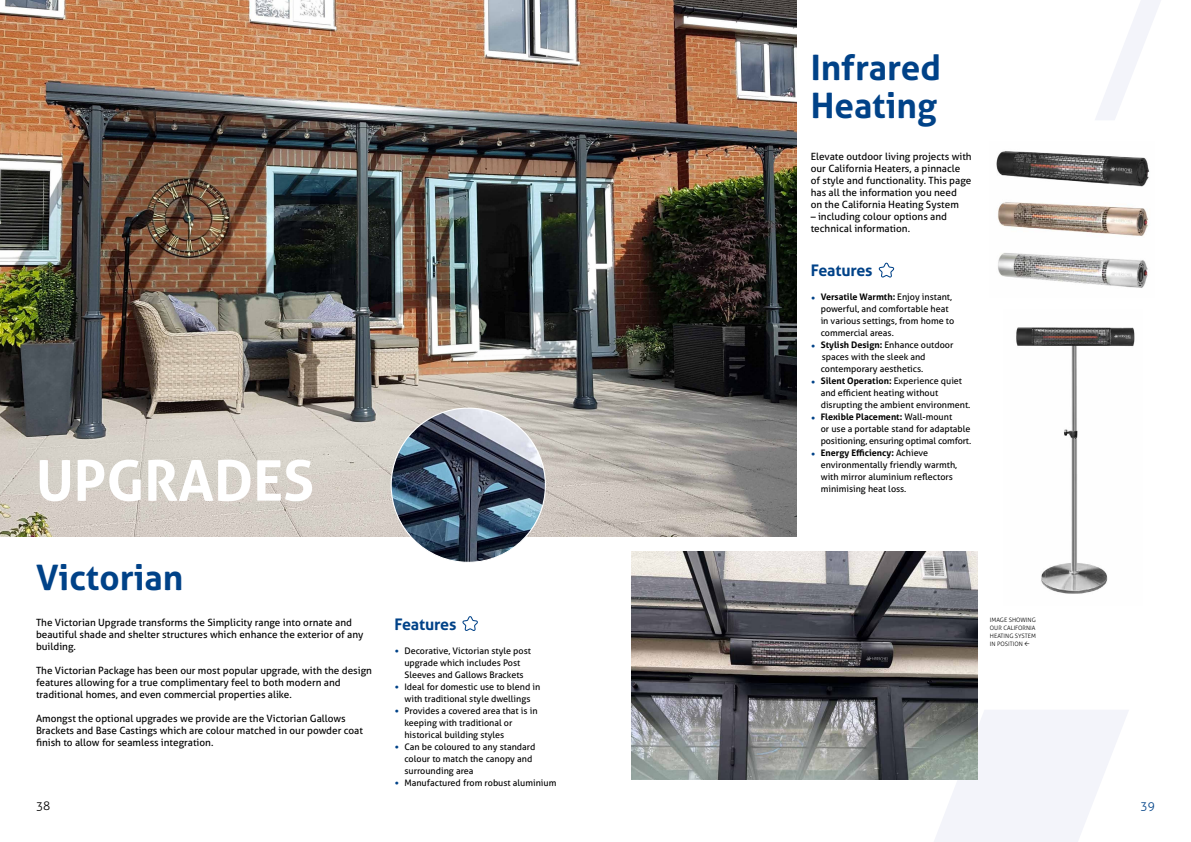
<style>
.page{position:relative;width:1191px;height:842px;background:#fff}
.page>*{position:absolute;margin:0;border:0;box-sizing:border-box;transform-origin:0 0}
.t1{font:700 56.1px "Aller";color:#fff}
.t2{font:700 35px/38px "Aller";color:#004288}
.t3{font:700 16px "Aller";letter-spacing:-.01em;color:#004288}
.t4{font:300 12px "Aller";color:#000}
.t5{font:300 12px "Aller";color:#004288}
.t6{font:10px/12px "Aller";color:#000}
.t7{font:9px/12px "Aller";color:#000}
.t8{font:300 6px/8px "Aller";color:#000;text-align:justify}
.s1{font-weight:300;font-size:13px;color:#004288}
.s2{font-weight:700}
</style>
<div class="page">
<svg style="left:934px;top:710px;width:195px;height:132px"></svg>
<img style="left:0;top:0;width:796px;height:536px">
<img style="left:631px;top:551px;width:346px;height:229px">
<svg style="left:1095px;top:0;width:66px;height:120px"></svg>
<svg style="left:462px;top:616px;width:16px;height:15px"></svg>
<svg style="left:878px;top:263px;width:16px;height:15px"></svg>
<img style="left:391px;top:408px;width:154px;height:154px;border-radius:77px">
<img style="left:996px;top:151px;width:154px;height:36px">
<img style="left:997px;top:202px;width:151px;height:34px">
<img style="left:998px;top:253px;width:150px;height:35px">
<img style="left:1016px;top:327px;width:119px;height:267px">
<h2 class="t2" style="left:810px;top:48px;width:132px">Infrared<br>Heating</h2>
<p class="t6" style="left:810px;top:150px;width:162px">Elevate outdoor living projects with our California Heaters, a pinnacle of style and functionality. This page has all the information you need<br>on the California Heating System</p>
<p class="t6" style="left:810px;top:210px;width:138px">– including colour options and technical information.</p>
<h1 class="t1" style="left:36px;top:446px;width:279px">UPGRADES</h1>
<h2 class="t2" style="left:36px;top:558px;width:149px">Victorian</h2>
<p class="t6" style="left:36px;top:617px;width:329px">The Victorian Upgrade transforms the Simplicity range into ornate and beautiful shade and shelter structures which enhance the exterior of any building.</p>
<p class="t6" style="left:36px;top:665px;width:337px">The Victorian Package has been our most popular upgrade, with the design features allowing for a true complimentary feel to both modern and traditional homes, and even commercial properties alike.</p>
<p class="t6" style="left:36px;top:713px;width:328px">Amongst the optional upgrades we provide are the Victorian Gallows<br>Brackets and Base Castings which are colour matched in our powder coat finish to allow for seamless integration.</p>
<h3 class="t3" style="left:394px;top:614px;width:63px">Features</h3>
<p class="t7" style="left:394px;top:645px;width:138px;text-align:center"><span class="s1">•</span> Decorative, Victorian style post upgrade which includes Post<br>Sleeves and Gallows Brackets</p>
<p class="t7" style="left:394px;top:681px;width:147px;text-align:center"><span class="s1">•</span> Ideal for domestic use to blend in with traditional style dwellings</p>
<p class="t7" style="left:404px;top:705px;width:135px;text-indent:-10px"><span class="s1">•</span> Provides a covered area that is in keeping with traditional or historical building styles</p>
<p class="t7" style="left:404px;top:741px;width:132px;text-indent:-10px"><span class="s1">•</span> Can be coloured to any standard colour to match the canopy and surrounding area</p>
<p class="t7" style="left:394px;top:777px;width:163px"><span class="s1">•</span> Manufactured from robust aluminium</p>
<h3 class="t3" style="left:810px;top:261px;width:63px">Features</h3>
<p class="t7" style="left:820px;top:291px;width:135px;text-indent:-10px"><span class="s1">•</span> <span class="s2">Versatile Warmth:</span> Enjoy instant, powerful, and comfortable heat in various settings, from home to commercial areas.</p>
<p class="t7" style="left:820px;top:339px;width:134px;text-indent:-10px"><span class="s1">•</span> <span class="s2">Stylish Design:</span> Enhance outdoor spaces with the sleek and contemporary aesthetics.</p>
<p class="t7" style="left:820px;top:375px;width:151px;text-indent:-10px"><span class="s1">•</span> <span class="s2">Silent Operation:</span> Experience quiet and efficient heating without disrupting the ambient environment.</p>
<p class="t7" style="left:820px;top:411px;width:152px;text-indent:-10px"><span class="s1">•</span> <span class="s2">Flexible Placement:</span> Wall-mount<br>or use a portable stand for adaptable positioning, ensuring optimal comfort.</p>
<p class="t7" style="left:820px;top:447px;width:138px;text-indent:-10px"><span class="s1">•</span> <span class="s2">Energy Efficiency:</span> Achieve environmentally friendly warmth, with mirror aluminium reflectors minimising heat loss.</p>
<p class="t8" style="left:990px;top:616px;width:47px">IMAGE SHOWING OUR CALIFORNIA HEATING SYSTEM IN POSITION</p>
<h3 class="t4" style="left:36px;top:799px;width:16px">38</h3>
<h3 class="t5" style="left:1140px;top:799px;width:16px">39</h3>
</div>
